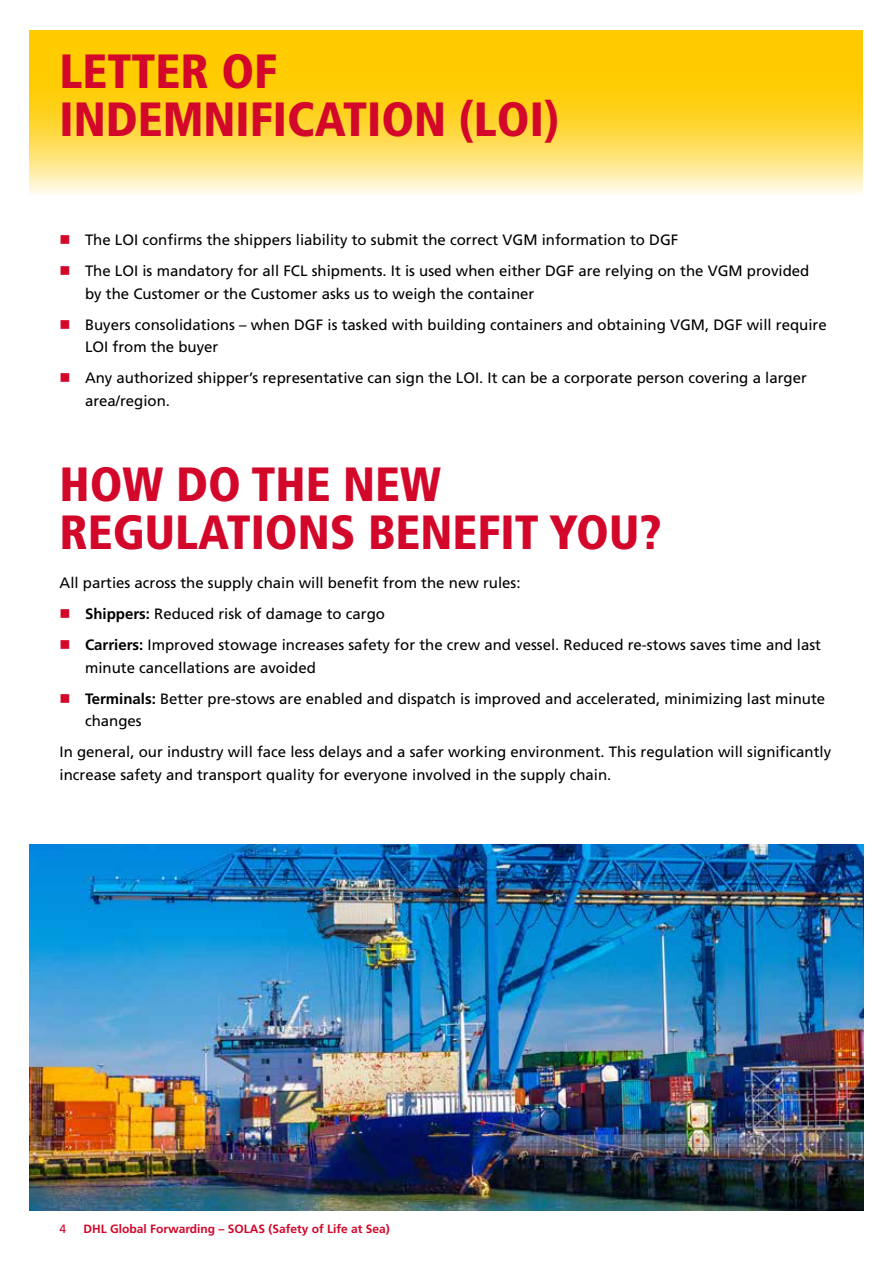
<style>
.page{position:relative;width:893px;height:1263px;background:#fff}
.page>*{position:absolute;margin:0;border:0;box-sizing:border-box;transform-origin:0 0}
.t1{font:900 condensed 48px/48px "Frutiger LT Pro";color:#d3072a}
.t2{font:15px/22.5px "Frutiger LT Pro";color:#000}
.t3{font:700 12px "Frutiger LT Pro";color:#d3072a}
.t4{font:12px "Frutiger LT Pro";color:#d3072a}
.s1{color:#d3072a}
.s2{font-weight:700}
</style>
<div class="page">
<div style="left:30px;top:30px;width:833px;height:30px;background:#fc0"></div>
<svg style="left:30px;top:60px;width:833px;height:134px;background:#ffda4c"></svg>
<img style="left:30px;top:844px;width:833px;height:367px">
<h1 class="t1" style="left:60px;top:47px;width:501px">LETTER OF<br>INDEMNIFICATION (LOI)</h1>
<p class="t2" style="left:60px;top:229px;width:620px"><span class="s1">■</span> The LOI confirms the shippers liability to submit the correct VGM information to DGF</p>
<p class="t2" style="left:85px;top:260px;width:726px;text-indent:-26px"><span class="s1">■</span> The LOI is mandatory for all FCL shipments. It is used when either DGF are relying on the VGM provided by the Customer or the Customer asks us to weigh the container</p>
<p class="t2" style="left:85px;top:314px;width:743px;text-indent:-26px"><span class="s1">■</span> Buyers consolidations – when DGF is tasked with building containers and obtaining VGM, DGF will require<br>LOI from the buyer</p>
<p class="t2" style="left:85px;top:367px;width:723px;text-indent:-26px"><span class="s1">■</span> Any authorized shipper’s representative can sign the LOI. It can be a corporate person covering a larger area/region.</p>
<h1 class="t1" style="left:60px;top:460px;width:603px">HOW DO THE NEW<br>REGULATIONS BENEFIT YOU?</h1>
<p class="t2" style="left:60px;top:572px;width:462px">All parties across the supply chain will benefit from the new rules:</p>
<p class="t2" style="left:60px;top:603px;width:327px"><span class="s1">■</span> <span class="s2">Shippers:</span> Reduced risk of damage to cargo</p>
<p class="t2" style="left:85px;top:634px;width:738px;text-indent:-26px"><span class="s1">■</span> <span class="s2">Carriers:</span> Improved stowage increases safety for the crew and vessel. Reduced re-stows saves time and last minute cancellations are avoided</p>
<p class="t2" style="left:85px;top:687px;width:742px;text-indent:-26px"><span class="s1">■</span> <span class="s2">Terminals:</span> Better pre-stows are enabled and dispatch is improved and accelerated, minimizing last minute changes</p>
<p class="t2" style="left:60px;top:741px;width:773px">In general, our industry will face less delays and a safer working environment. This regulation will significantly increase safety and transport quality for everyone involved in the supply chain.</p>
<p class="t4" style="left:60px;top:1221px;width:8px">4</p>
<p class="t3" style="left:83px;top:1221px;width:308px">DHL Global Forwarding – SOLAS (Safety of Life at Sea)</p>
</div>
